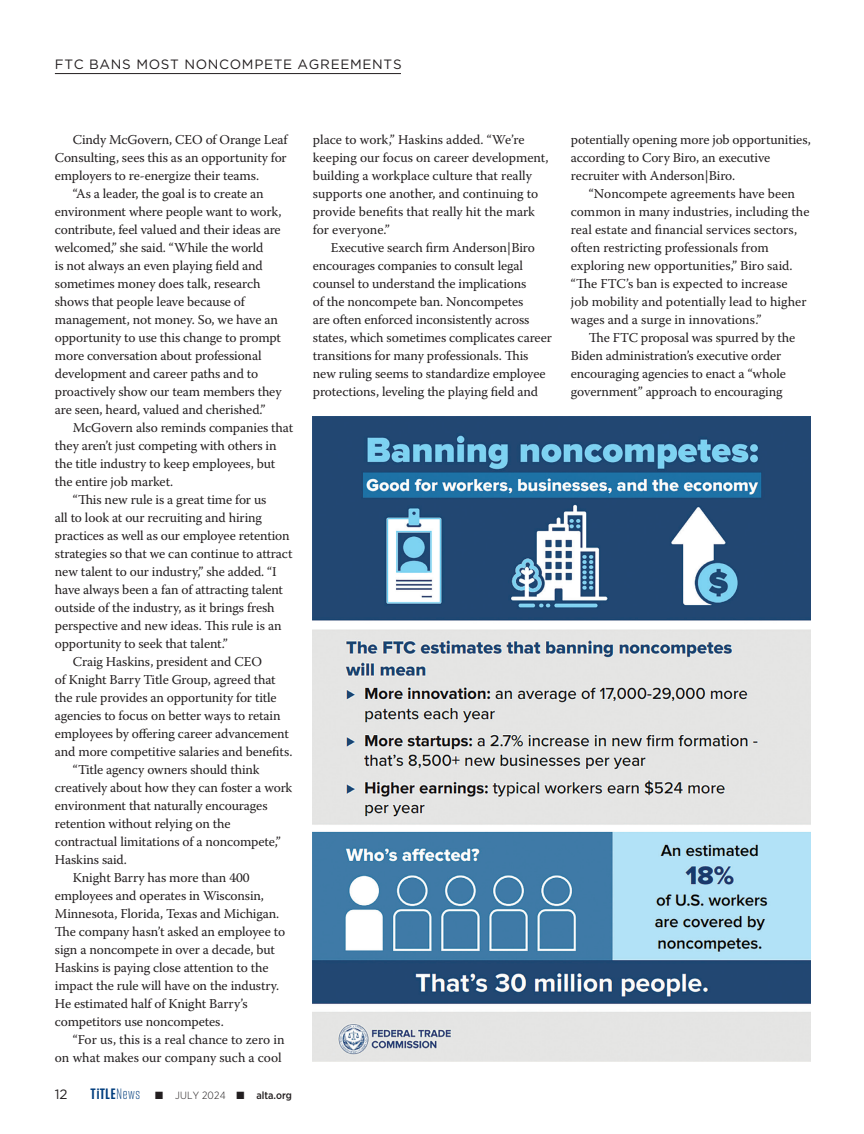
<style>
.page{position:relative;width:864px;height:1134px;background:#fff}
.page>*{position:absolute;margin:0;border:0;box-sizing:border-box;transform-origin:0 0}
.Text{font:13.5px/18px "Warnock Pro";letter-spacing:-.01em;color:#231f20}
.TOC_Tag{font:13.5px "Gotham";letter-spacing:.05em;color:#231f20}
.t1{font:300 10.5px "Gotham Narrow";letter-spacing:.02em;color:#231f20}
.s1{font-family:"Tungsten";font-weight:600;font-size:15px;color:#013d7d}
.s2{font-family:"Tungsten";font-weight:600;font-size:15.15px;color:#013d7d}
.s3{font-family:"Tungsten";font-size:15px;color:#013d7d}
.s4{font-weight:500}
</style>
<div class="page">
<hr style="left:55px;top:73px;width:346px;height:1px;background:#231f20">
<img style="left:313px;top:416px;width:498px;height:646px">
<p class="TOC_Tag" style="left:55px;top:55px;width:348px">FTC BANS MOST NONCOMPETE AGREEMENTS</p>
<p class="Text" style="left:55px;top:130px;width:234px;text-align:justify;text-indent:18px">Cindy McGovern, CEO of Orange Leaf Consulting, sees this as an opportunity for employers to re-energize their teams.</p>
<p class="Text" style="left:55px;top:184px;width:228px;text-indent:18px">“As a leader, the goal is to create an environment where people want to work, contribute, feel valued and their ideas are welcomed,” she said. “While the world<br>is not always an even playing field and sometimes money does talk, research shows that people leave because of management, not money. So, we have an opportunity to use this change to prompt more conversation about professional development and career paths and to proactively show our team members they are seen, heard, valued and cherished.”</p>
<p class="Text" style="left:55px;top:418px;width:240px;text-indent:18px">McGovern also reminds companies that they aren’t just competing with others in the title industry to keep employees, but the entire job market.</p>
<p class="Text" style="left:55px;top:490px;width:239px;text-indent:18px">“This new rule is a great time for us<br>all to look at our recruiting and hiring practices as well as our employee retention strategies so that we can continue to attract new talent to our industry,” she added. “I have always been a fan of attracting talent outside of the industry, as it brings fresh perspective and new ideas. This rule is an opportunity to seek that talent.”</p>
<p class="Text" style="left:55px;top:652px;width:239px;text-indent:18px">Craig Haskins, president and CEO<br>of Knight Barry Title Group, agreed that the rule provides an opportunity for title agencies to focus on better ways to retain employees by offering career advancement and more competitive salaries and benefits.</p>
<p class="Text" style="left:55px;top:760px;width:239px;text-indent:18px">“Title agency owners should think creatively about how they can foster a work environment that naturally encourages retention without relying on the contractual limitations of a noncompete,” Haskins said.</p>
<p class="Text" style="left:55px;top:868px;width:232px;text-indent:18px">Knight Barry has more than 400 employees and operates in Wisconsin, Minnesota, Florida, Texas and Michigan.<br>The company hasn’t asked an employee to sign a noncompete in over a decade, but Haskins is paying close attention to the impact the rule will have on the industry.<br>He estimated half of Knight Barry’s competitors use noncompetes.</p>
<p class="Text" style="left:55px;top:1030px;width:231px;text-align:right">“For us, this is a real chance to zero in<br>on what makes our company such a cool</p>
<p class="TOC_Tag" style="left:55px;top:1086px;width:14px">12</p>
<p class="t1" style="left:91px;top:1089px;width:203px"><span class="s1">T</span><span class="s2">i</span><span class="s1">TLE</span> <span class="s3">News</span> ■ JULY 2024 ■ <span class="s4">alta.org</span></p>
<p class="Text" style="left:313px;top:130px;width:237px">place to work,” Haskins added. “We’re keeping our focus on career development, building a workplace culture that really supports one another, and continuing to provide benefits that really hit the mark for everyone.”</p>
<p class="Text" style="left:313px;top:238px;width:241px;text-indent:18px">Executive search firm Anderson|Biro encourages companies to consult legal counsel to understand the implications<br>of the noncompete ban. Noncompetes<br>are often enforced inconsistently across states, which sometimes complicates career transitions for many professionals. This new ruling seems to standardize employee protections, leveling the playing field and</p>
<p class="Text" style="left:571px;top:130px;width:242px">potentially opening more job opportunities, according to Cory Biro, an executive recruiter with Anderson|Biro.</p>
<p class="Text" style="left:571px;top:184px;width:240px;text-indent:18px">“Noncompete agreements have been common in many industries, including the real estate and financial services sectors, often restricting professionals from exploring new opportunities,” Biro said. “The FTC’s ban is expected to increase<br>job mobility and potentially lead to higher wages and a surge in innovations.”</p>
<p class="Text" style="left:571px;top:328px;width:226px;text-indent:18px">The FTC proposal was spurred by the Biden administration’s executive order encouraging agencies to enact a “whole government” approach to encouraging</p>
</div>
